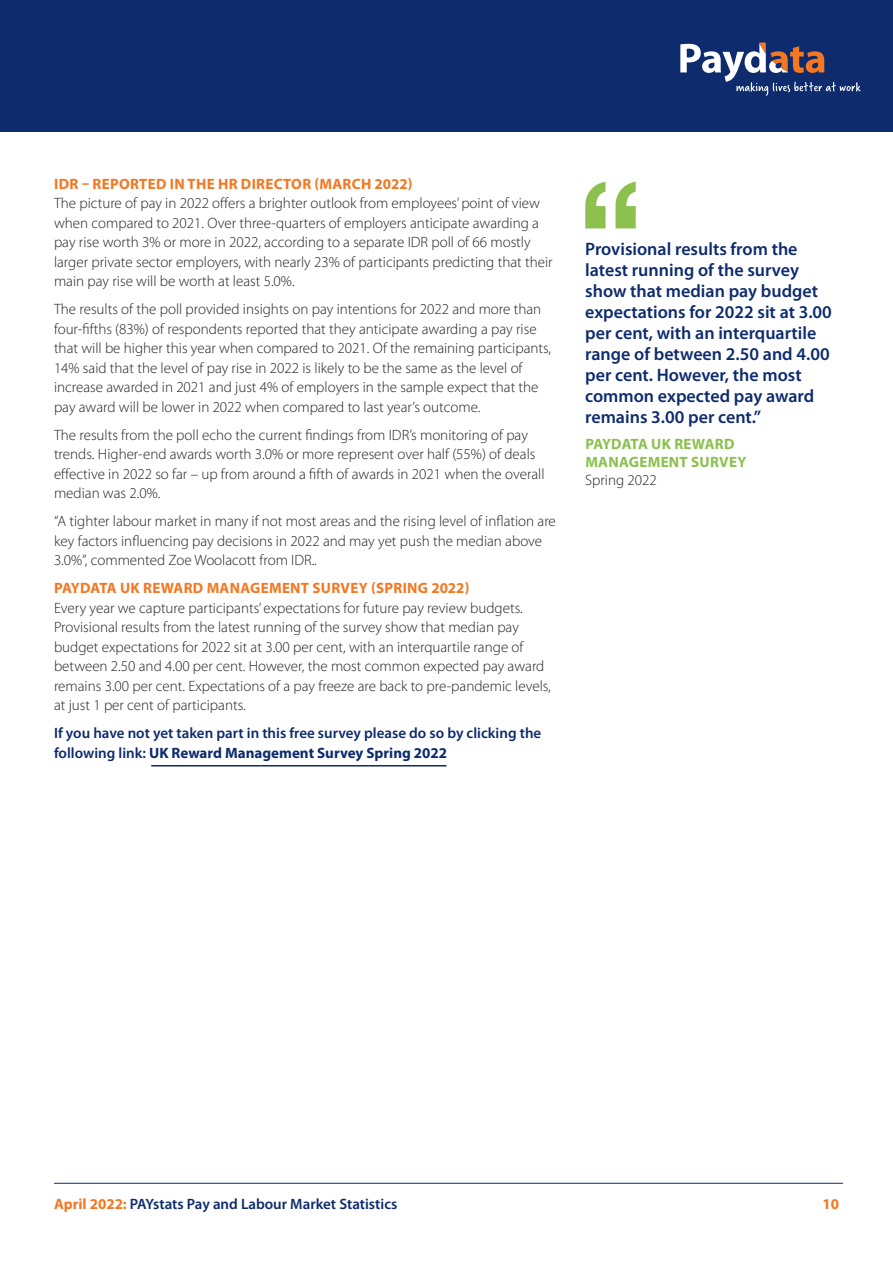
<style>
.page{position:relative;width:893px;height:1263px;background:#fff}
.page>*{position:absolute;margin:0;border:0;box-sizing:border-box;transform-origin:0 0}
.t1{font:600 18px/21px "Myriad Pro";color:#0d2b6d}
.t2{font:300 15px/19.5px "Myriad Pro";color:#231f20}
.t3{font:600 15px/19.5px "Myriad Pro";color:#0d2b6d}
.t4{font:700 15px "Myriad Pro";letter-spacing:.02em;color:#f47721}
.t5{font:700 15px/18px "Myriad Pro";letter-spacing:.02em;color:#8bc04e}
.s1{font-weight:700}
.s2{font-weight:700;color:#f47721}
</style>
<div class="page">
<img style="left:585px;top:181px;width:51px;height:48px">
<div style="left:0;top:0;width:893px;height:132px;background:#0d2b6d"></div>
<svg style="left:680px;top:43px;width:181px;height:53px"></svg>
<hr style="left:54px;top:1183px;width:789px;height:1px;background:#0d2b6d">
<hr style="left:151px;top:765px;width:295px;height:1px;background:#0d2b6d">
<p class="t4" style="left:54px;top:174px;width:360px">IDR – REPORTED IN THE HR DIRECTOR (MARCH 2022)</p>
<p class="t2" style="left:54px;top:193px;width:500px">The picture of pay in 2022 offers a brighter outlook from employees’ point of view when compared to 2021. Over three-quarters of employers anticipate awarding a pay rise worth 3% or more in 2022, according to a separate IDR poll of 66 mostly larger private sector employers, with nearly 23% of participants predicting that their main pay rise will be worth at least 5.0%.</p>
<p class="t2" style="left:54px;top:299px;width:499px">The results of the poll provided insights on pay intentions for 2022 and more than four-fifths (83%) of respondents reported that they anticipate awarding a pay rise that will be higher this year when compared to 2021. Of the remaining participants, 14% said that the level of pay rise in 2022 is likely to be the same as the level of increase awarded in 2021 and just 4% of employers in the sample expect that the pay award will be lower in 2022 when compared to last year’s outcome.</p>
<p class="t2" style="left:54px;top:425px;width:492px">The results from the poll echo the current findings from IDR’s monitoring of pay trends. Higher-end awards worth 3.0% or more represent over half (55%) of deals effective in 2022 so far – up from around a fifth of awards in 2021 when the overall median was 2.0%.</p>
<p class="t2" style="left:54px;top:511px;width:503px">“A tighter labour market in many if not most areas and the rising level of inflation are key factors influencing pay decisions in 2022 and may yet push the median above<br>3.0%”, commented Zoe Woolacott from IDR..</p>
<p class="t4" style="left:54px;top:578px;width:417px">PAYDATA UK REWARD MANAGEMENT SURVEY (SPRING 2022)</p>
<p class="t2" style="left:54px;top:598px;width:498px">Every year we capture participants’ expectations for future pay review budgets.<br>Provisional results from the latest running of the survey show that median pay budget expectations for 2022 sit at 3.00 per cent, with an interquartile range of between 2.50 and 4.00 per cent. However, the most common expected pay award remains 3.00 per cent. Expectations of a pay freeze are back to pre-pandemic levels, at just 1 per cent of participants.</p>
<p class="t3" style="left:54px;top:723px;width:489px">If you have not yet taken part in this free survey please do so by clicking the following link: <span class="s1">UK Reward Management Survey Spring 2022</span></p>
<p class="t1" style="left:585px;top:237px;width:248px">Provisional results from the latest running of the survey show that median pay budget expectations for 2022 sit at 3.00 per cent, with an interquartile range of between 2.50 and 4.00 per cent. However, the most common expected pay award remains 3.00 per cent.”</p>
<p class="t5" style="left:585px;top:434px;width:163px">PAYDATA UK REWARD<br>MANAGEMENT SURVEY</p>
<p class="t2" style="left:585px;top:470px;width:73px">Spring 2022</p>
<p class="t3" style="left:54px;top:1194px;width:345px"><span class="s2">April 2022:</span> PAYstats Pay and Labour Market Statistics</p>
<p class="t4" style="left:822px;top:1194px;width:18px">10</p>
</div>
